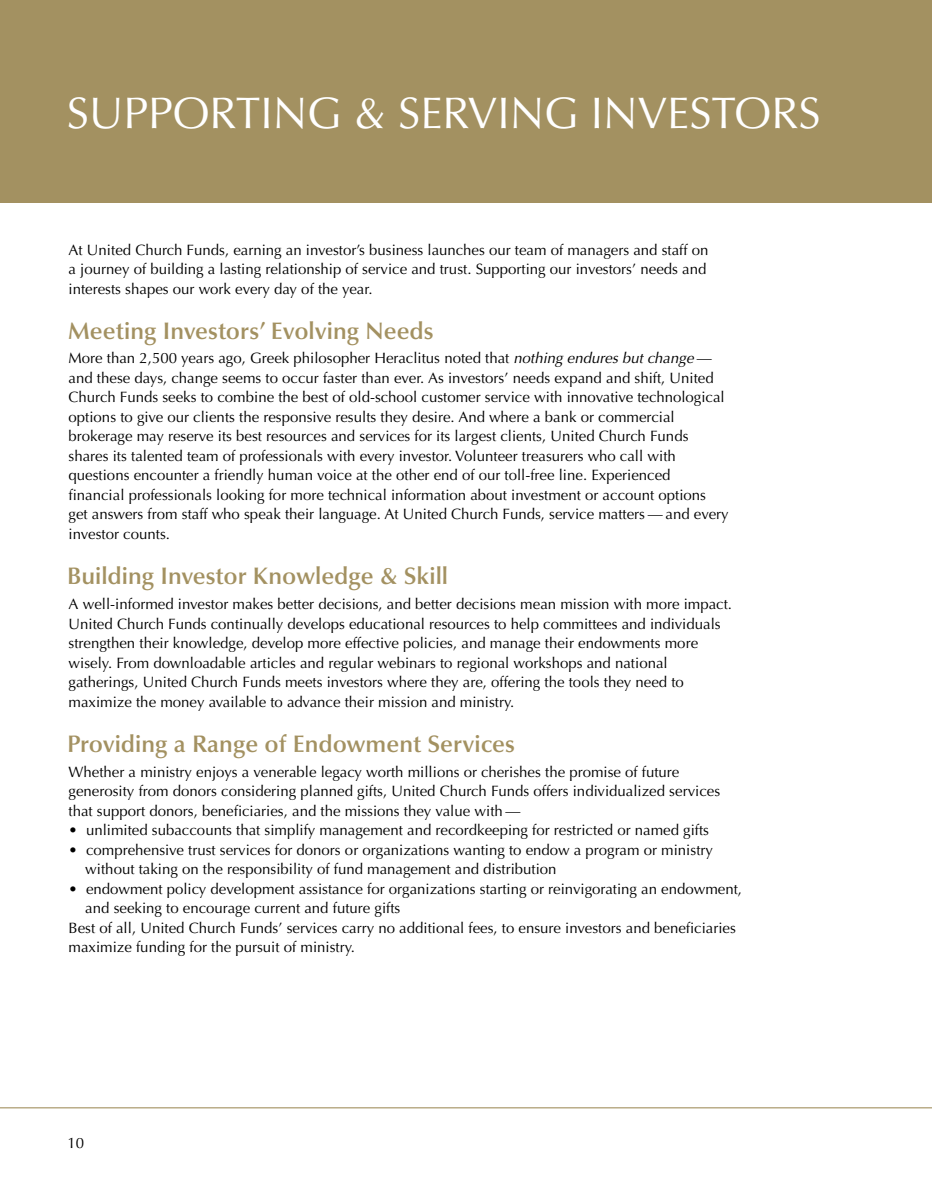
<style>
.page{position:relative;width:932px;height:1202px;background:#fff}
.page>*{position:absolute;margin:0;border:0;box-sizing:border-box;transform-origin:0 0}
.t1{font:44.25px "Optima";color:#fff}
.t2{font:600 24px "Optima";color:#a39161}
.t3{font:15px/19.5px "Optima";color:#000}
.s1{font-style:italic}
</style>
<div class="page">
<div style="left:0;top:0;width:932px;height:202px;background:#a39161"></div>
<hr style="left:0;top:1107px;width:932px;height:1px;background:#a39161">
<h1 class="t1" style="left:67px;top:87px;width:755px">SUPPORTING &amp; SERVING INVESTORS</h1>
<p class="t3" style="left:69px;top:240px;width:641px">At United Church Funds, earning an investor’s business launches our team of managers and staff on a journey of building a lasting relationship of service and trust. Supporting our investors’ needs and interests shapes our work every day of the year.</p>
<h2 class="t2" style="left:68px;top:317px;width:367px">Meeting Investors’ Evolving Needs</h2>
<p class="t3" style="left:69px;top:348px;width:661px">More than 2,500 years ago, Greek philosopher Heraclitus noted that <span class="s1">nothing endures but change — </span>and these days, change seems to occur faster than ever. As investors’ needs expand and shift, United Church Funds seeks to combine the best of old-school customer service with innovative technological options to give our clients the responsive results they desire. And where a bank or commercial brokerage may reserve its best resources and services for its largest clients, United Church Funds shares its talented team of professionals with every investor. Volunteer treasurers who call with questions encounter a friendly human voice at the other end of our toll-free line. Experienced financial professionals looking for more technical information about investment or account options get answers from staff who speak their language. At United Church Funds, service matters — and every investor counts.</p>
<h2 class="t2" style="left:67px;top:562px;width:382px">Building Investor Knowledge &amp; Skill</h2>
<p class="t3" style="left:69px;top:594px;width:665px">A well-informed investor makes better decisions, and better decisions mean mission with more impact.<br>United Church Funds continually develops educational resources to help committees and individuals strengthen their knowledge, develop more effective policies, and manage their endowments more wisely. From downloadable articles and regular webinars to regional workshops and national gatherings, United Church Funds meets investors where they are, offering the tools they need to maximize the money available to advance their mission and ministry.</p>
<h2 class="t2" style="left:67px;top:730px;width:449px">Providing a Range of Endowment Services</h2>
<p class="t3" style="left:69px;top:762px;width:653px">Whether a ministry enjoys a venerable legacy worth millions or cherishes the promise of future generosity from donors considering planned gifts, United Church Funds offers individualized services that support donors, beneficiaries, and the missions they value with —</p>
<p class="t3" style="left:69px;top:820px;width:642px">• unlimited subaccounts that simplify management and recordkeeping for restricted or named gifts</p>
<p class="t3" style="left:85px;top:840px;width:629px;text-indent:-17px">• comprehensive trust services for donors or organizations wanting to endow a program or ministry without taking on the responsibility of fund management and distribution</p>
<p class="t3" style="left:69px;top:879px;width:675px">• endowment policy development assistance for organizations starting or reinvigorating an endowment,</p>
<p class="t3" style="left:85px;top:898px;width:316px">and seeking to encourage current and future gifts</p>
<p class="t3" style="left:69px;top:918px;width:668px">Best of all, United Church Funds’ services carry no additional fees, to ensure investors and beneficiaries</p>
<p class="t3" style="left:69px;top:937px;width:288px">maximize funding for the pursuit of ministry.</p>
<p class="t3" style="left:68px;top:1133px;width:18px">10</p>
</div>
